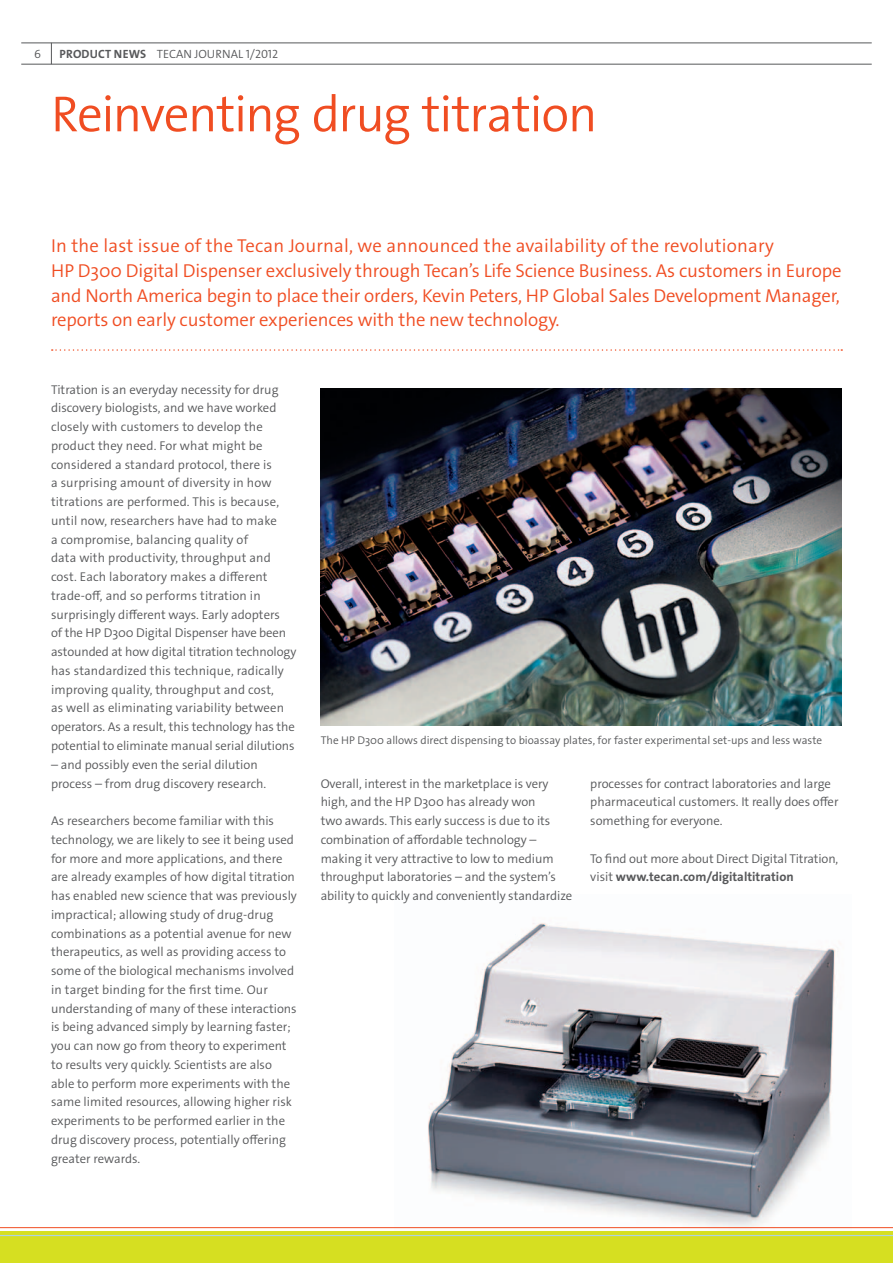
<style>
.page{position:relative;width:893px;height:1263px;background:#fff}
.page>*{position:absolute;margin:0;border:0;box-sizing:border-box;transform-origin:0 0}
.t1{font:300 51px "The Sans Os F";letter-spacing:-.03em;color:#f04d22}
.t2{font:300 18.75px/24.8px "The Sans Os F";letter-spacing:-.01em;color:#f04d22}
.t3{font:300 12.75px/18.8px "The Sans Os F";color:#57585a}
.t4{font:300 12px "The Sans Os F";color:#57585a}
.t5{font:300 11.25px "The Sans Os F";color:#57585a}
.s1{font-weight:700}
</style>
<div class="page">
<img style="left:395px;top:923px;width:456px;height:306px">
<div style="left:0;top:1231px;width:893px;height:32px;background:#d6df21"></div>
<svg style="left:51px;top:44px;width:1px;height:20px"></svg>
<hr style="left:21px;top:43px;width:851px;height:1px;background:#57585a">
<hr style="left:21px;top:64px;width:851px;height:1px;background:#57585a">
<hr style="left:0;top:1227px;width:893px;height:1px;background:#f04d22">
<hr style="left:0;top:1235px;width:893px;height:1px;background:#aed3e0">
<svg style="left:52px;top:349px;width:790px;height:2px"></svg>
<img style="left:321px;top:388px;width:521px;height:338px">
<p class="t4" style="left:34px;top:46px;width:8px">6</p>
<p class="t4" style="left:60px;top:46px;width:220px"><span class="s1">PRODUCT NEWS</span> TECAN JOURNAL 1/2012</p>
<h1 class="t1" style="left:51px;top:81px;width:548px">Reinventing drug titration</h1>
<p class="t2" style="left:51px;top:233px;width:792px">In the last issue of the Tecan Journal, we announced the availability of the revolutionary<br>HP D300 Digital Dispenser exclusively through Tecan’s Life Science Business. As customers in Europe and North America begin to place their orders, Kevin Peters, HP Global Sales Development Manager, reports on early customer experiences with the new technology.</p>
<p class="t3" style="left:51px;top:380px;width:247px">Titration is an everyday necessity for drug discovery biologists, and we have worked closely with customers to develop the product they need. For what might be considered a standard protocol, there is<br>a surprising amount of diversity in how titrations are performed. This is because, until now, researchers have had to make<br>a compromise, balancing quality of<br>data with productivity, throughput and cost. Each laboratory makes a different trade-off, and so performs titration in surprisingly different ways. Early adopters<br>of the HP D300 Digital Dispenser have been astounded at how digital titration technology has standardized this technique, radically improving quality, throughput and cost,<br>as well as eliminating variability between operators. As a result, this technology has the potential to eliminate manual serial dilutions</p>
<p class="t3" style="left:51px;top:755px;width:217px">– and possibly even the serial dilution process – from drug discovery research.</p>
<p class="t3" style="left:51px;top:811px;width:247px">As researchers become familiar with this technology, we are likely to see it being used for more and more applications, and there are already examples of how digital titration has enabled new science that was previously impractical; allowing study of drug-drug combinations as a potential avenue for new therapeutics, as well as providing access to some of the biological mechanisms involved in target binding for the first time. Our understanding of many of these interactions is being advanced simply by learning faster; you can now go from theory to experiment to results very quickly. Scientists are also able to perform more experiments with the same limited resources, allowing higher risk experiments to be performed earlier in the drug discovery process, potentially offering greater rewards.</p>
<p class="t5" style="left:321px;top:733px;width:503px">The HP D300 allows direct dispensing to bioassay plates, for faster experimental set-ups and less waste</p>
<p class="t3" style="left:321px;top:774px;width:253px">Overall, interest in the marketplace is very high, and the HP D300 has already won<br>two awards. This early success is due to its combination of affordable technology – making it very attractive to low to medium throughput laboratories – and the system’s ability to quickly and conveniently standardize</p>
<p class="t3" style="left:590px;top:774px;width:250px">processes for contract laboratories and large pharmaceutical customers. It really does offer something for everyone.</p>
<p class="t3" style="left:590px;top:849px;width:249px">To find out more about Direct Digital Titration, visit <span class="s1">www.tecan.com/digitaltitration</span></p>
</div>
